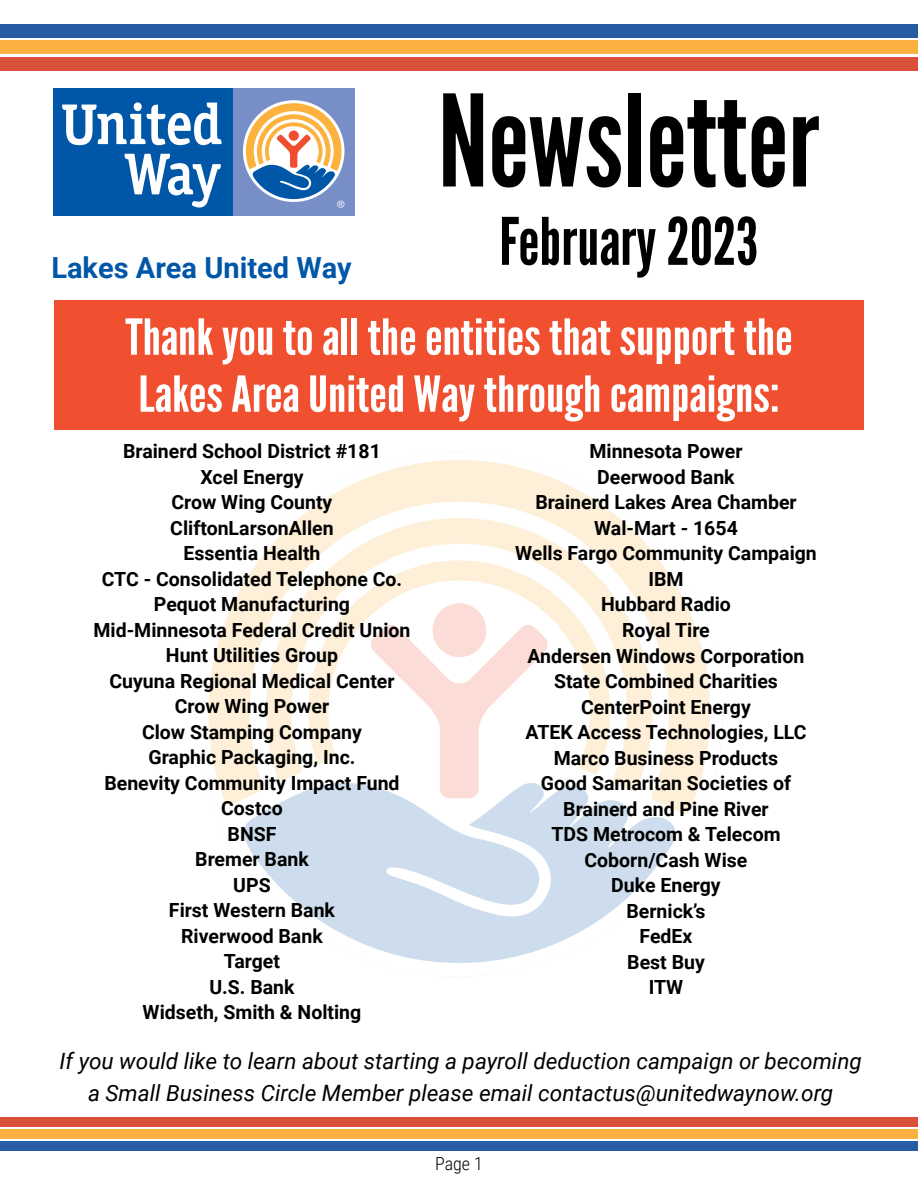
<style>
.page{position:relative;width:918px;height:1188px;background:#fff}
.page>*{position:absolute;margin:0;border:0;box-sizing:border-box;transform-origin:0 0}
.t1{font:126.75px "League Gothic";color:#000}
.t2{font:65.25px "League Gothic";color:#000}
.t3{font:49.5px/57px "League Gothic";color:#fff;scale:1.1 1}
.t4{font:700 29.1px "Roboto";color:#0056a7}
.t5{font:italic 22.5px/31.5px "Roboto";color:#000;text-align:center}
.t6{font:700 19.5px/25.5px "Roboto";color:#000;text-align:center}
.t7{font:300 18px "Roboto Condensed";color:#000}
</style>
<div class="page">
<div style="left:0;top:1142px;width:918px;height:9px;background:#275ca4"></div>
<div style="left:0;top:1129px;width:918px;height:10px;background:#fbb13f"></div>
<div style="left:0;top:1117px;width:918px;height:10px;background:#da5039"></div>
<svg style="left:208px;top:460px;width:502px;height:503px"></svg>
<div style="left:0;top:24px;width:918px;height:14px;background:#275ca4"></div>
<div style="left:0;top:41px;width:918px;height:13px;background:#fbb13f"></div>
<div style="left:0;top:57px;width:918px;height:14px;background:#da5039"></div>
<div style="left:232px;top:88px;width:123px;height:128px;background:#788ec7"></div>
<div style="left:53px;top:88px;width:179px;height:128px;background:#0056a7"></div>
<svg style="left:125px;top:154px;width:96px;height:54px"></svg>
<svg style="left:62px;top:103px;width:160px;height:42px"></svg>
<svg style="left:246px;top:103px;width:98px;height:105px"></svg>
<div style="left:54px;top:300px;width:810px;height:130px;background:#f04f30"></div>
<h3 class="t4" style="left:51px;top:247px;width:302px">Lakes Area United Way</h3>
<h1 class="t1" style="left:438px;top:66px;width:383px">Newsletter</h1>
<h2 class="t2" style="left:499px;top:203px;width:260px">February 2023</h2>
<h3 class="t3" style="left:125px;top:309px;width:608px">Thank you to all the entities that support the<br>Lakes Area United Way through campaigns:</h3>
<p class="t6" style="left:94px;top:438px;width:318px">Brainerd School District #181<br>Xcel Energy<br>Crow Wing County<br>CliftonLarsonAllen<br>Essentia Health<br>CTC - Consolidated Telephone Co.<br>Pequot Manufacturing<br>Mid-Minnesota Federal Credit Union<br>Hunt Utilities Group<br>Cuyuna Regional Medical Center<br>Crow Wing Power<br>Clow Stamping Company<br>Graphic Packaging, Inc.<br>Benevity Community Impact Fund<br>Costco<br>BNSF<br>Bremer Bank<br>UPS<br>First Western Bank<br>Riverwood Bank<br>Target<br>U.S. Bank<br>Widseth, Smith &amp; Nolting</p>
<p class="t6" style="left:515px;top:438px;width:303px">Minnesota Power<br>Deerwood Bank<br>Brainerd Lakes Area Chamber<br>Wal-Mart - 1654<br>Wells Fargo Community Campaign<br>IBM<br>Hubbard Radio<br>Royal Tire<br>Andersen Windows Corporation<br>State Combined Charities<br>CenterPoint Energy<br>ATEK Access Technologies, LLC<br>Marco Business Products<br>Good Samaritan Societies of<br>Brainerd and Pine River<br>TDS Metrocom &amp; Telecom<br>Coborn/Cash Wise<br>Duke Energy<br>Bernick’s<br>FedEx<br>Best Buy<br>ITW</p>
<p class="t5" style="left:60px;top:1045px;width:804px">If you would like to learn about starting a payroll deduction campaign or becoming a Small Business Circle Member please email contactus@unitedwaynow.org</p>
<p class="t7" style="left:435px;top:1151px;width:49px">Page 1</p>
</div>
